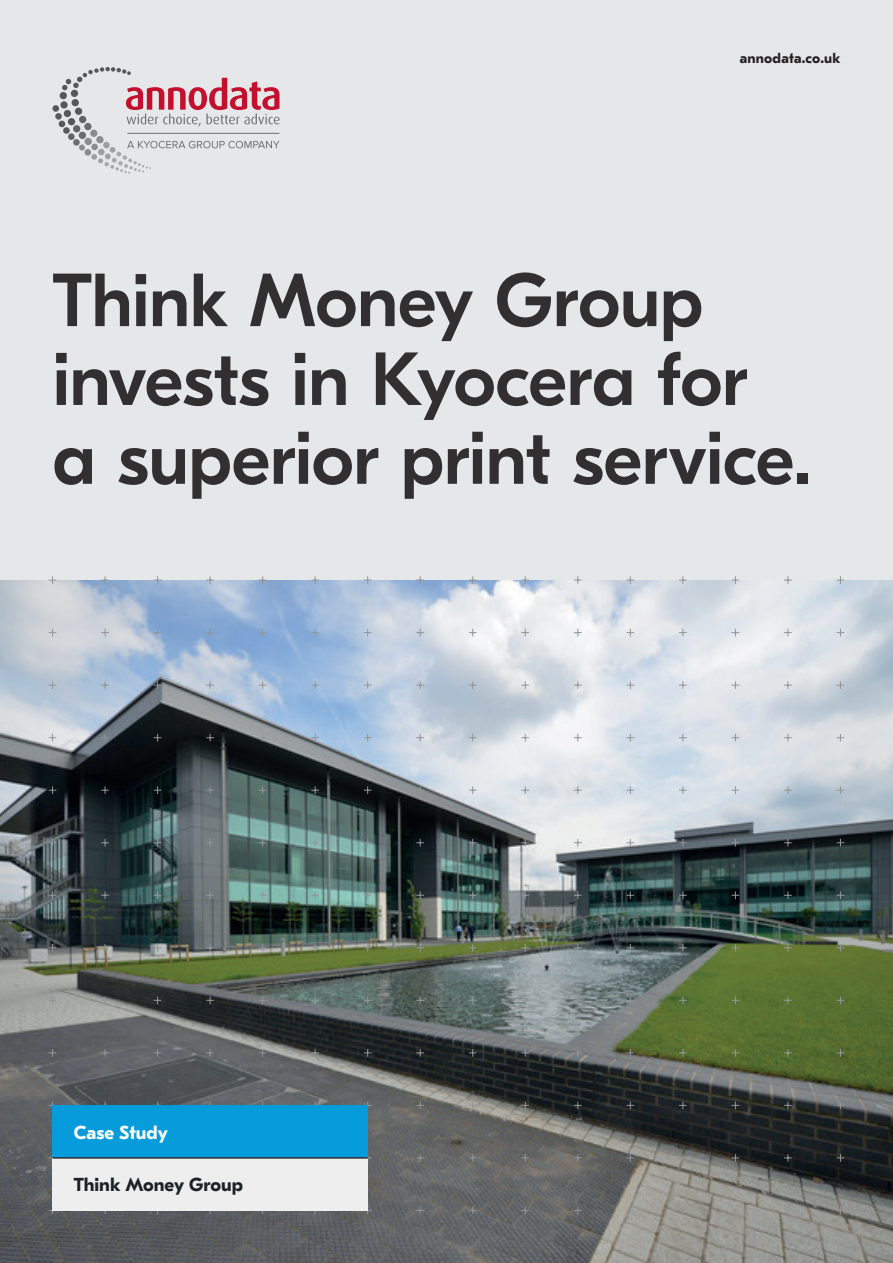
<style>
.page{position:relative;width:893px;height:1263px;background:#e6e7e9}
.page>*{position:absolute;margin:0;border:0;box-sizing:border-box;transform-origin:0 0}
.t1{font:500 75px/78.8px "GT Eesti Pro Display";letter-spacing:-.01em;color:#312f30}
.t2{font:700 18.75px "GT Eesti Pro Text";color:#1d2124}
.t3{font:700 18.75px "GT Eesti Pro Text";color:#fff}
.t4{font:700 14.25px "GT Eesti Pro Text";letter-spacing:.015em;color:#231f20}
</style>
<div class="page">
<img style="left:0;top:580px;width:893px;height:683px">
<img style="left:48px;top:576px;width:797px;height:639px">
<div style="left:53px;top:1158px;width:315px;height:52px;background:#edeeed"></div>
<div style="left:53px;top:1105px;width:315px;height:53px;background:#069bda"></div>
<hr style="left:53px;top:1157px;width:315px;height:2px;background:#312f30">
<hr style="left:127px;top:133px;width:152px;height:1px;background:#6c6d70">
<div style="left:84px;top:149px;width:7px;height:7px;background:#8a8c8f;border-radius:50%"></div>
<div style="left:84px;top:123px;width:8px;height:7px;background:#6c6d70;border-radius:50%"></div>
<div style="left:90px;top:130px;width:8px;height:7px;background:#8a8c8f;border-radius:50%"></div>
<div style="left:96px;top:136px;width:8px;height:7px;background:#8a8c8f;border-radius:50%"></div>
<div style="left:73px;top:125px;width:7px;height:7px;background:#636366;border-radius:50%"></div>
<div style="left:79px;top:132px;width:7px;height:7px;background:#6c6d70;border-radius:50%"></div>
<div style="left:85px;top:138px;width:7px;height:7px;background:#8a8c8f;border-radius:50%"></div>
<div style="left:53px;top:105px;width:6px;height:7px;background:#57585a;border-radius:50%"></div>
<svg style="left:55px;top:67px;width:225px;height:60px"></svg>
<div style="left:63px;top:127px;width:7px;height:7px;background:#57585a;border-radius:50%"></div>
<div style="left:68px;top:133px;width:7px;height:7px;background:#636366;border-radius:50%"></div>
<div style="left:73px;top:139px;width:7px;height:7px;background:#6c6d70;border-radius:50%"></div>
<div style="left:79px;top:144px;width:6px;height:7px;background:#8a8c8f;border-radius:50%"></div>
<svg style="left:91px;top:141px;width:189px;height:33px"></svg>
<p class="t4" style="left:740px;top:51px;width:102px">annodata.co.uk</p>
<p class="t1" style="left:53px;top:263px;width:760px">Think Money Group invests in Kyocera for<br>a superior print service.</p>
<p class="t3" style="left:74px;top:1122px;width:96px">Case Study</p>
<p class="t2" style="left:74px;top:1174px;width:171px">Think Money Group</p>
</div>
